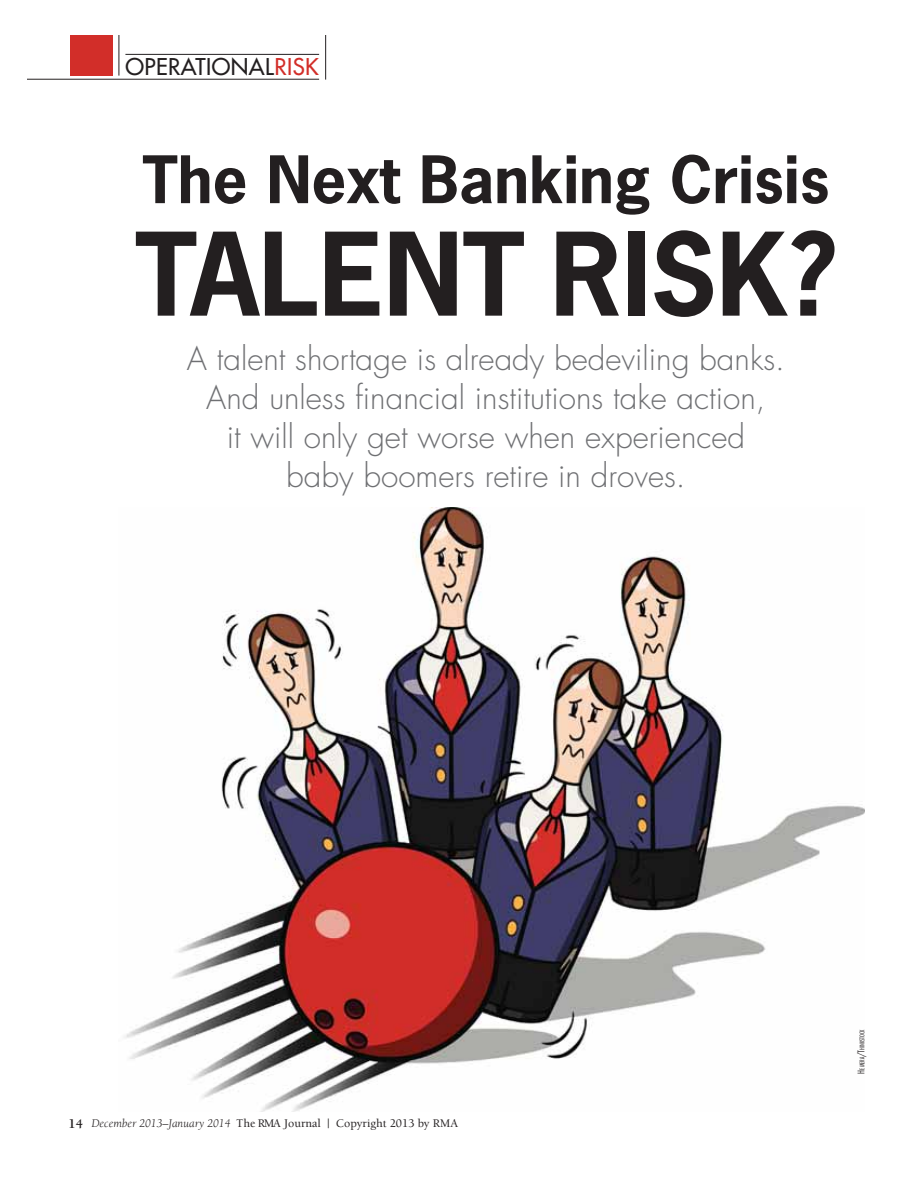
<style>
.page{position:relative;width:918px;height:1188px;background:#fff}
.page>*{position:absolute;margin:0;border:0;box-sizing:border-box;transform-origin:0 0}
.t1{font:700 108px "News Gothic Std";color:#231f20}
.t2{font:700 61.5px "News Gothic Std";color:#231f20}
.t3{font:300 31.5px/39px "Futura";color:#6f7073;text-align:center}
.t4{font:22.5px "Futura";letter-spacing:.02em;color:#231f20}
.t5{font:500 12px "Berkeley";color:#231f20}
.t6{font:300 condensed 6.3px "Futura";color:#231f20}
.s1{color:#d22e29}
.s2{font-weight:700;font-size:13.5px}
.s3{font-weight:400;font-style:italic}
.s4{font-size:9px}
</style>
<div class="page">
<img style="left:124px;top:507px;width:741px;height:604px">
<hr style="left:27px;top:79px;width:292px;height:1px;background:#231f20">
<hr style="left:119px;top:35px;width:1px;height:41px;background:#231f20">
<hr style="left:125px;top:54px;width:194px;height:1px;background:#231f20">
<hr style="left:325px;top:35px;width:1px;height:45px;background:#231f20">
<div style="left:70px;top:35px;width:42px;height:41px;background:#d22e29"></div>
<p class="t4" style="left:125px;top:56px;width:195px">OPERATIONAL<span class="s1">RISK</span></p>
<h2 class="t2" style="left:142px;top:155px;width:689px">The Next Banking Crisis</h2>
<h1 class="t1" style="left:135px;top:231px;width:703px">TALENT RISK?</h1>
<p class="t3" style="left:187px;top:342px;width:600px">A talent shortage is already bedeviling banks.<br>And unless financial institutions take action,<br>it will only get worse when experienced<br>baby boomers retire in droves.</p>
<p class="t5" style="left:69px;top:1119px;width:391px"><span class="s2">14</span> <span class="s3">December 2013–January 2014</span> The RMA Journal | Copyright 2013 by RMA</p>
<p class="t6" style="left:860px;top:1074px;width:46px;rotate:-90deg"><span class="s4">H</span>EMERA<span class="s4">/T</span>HINKSTOCK</p>
</div>
